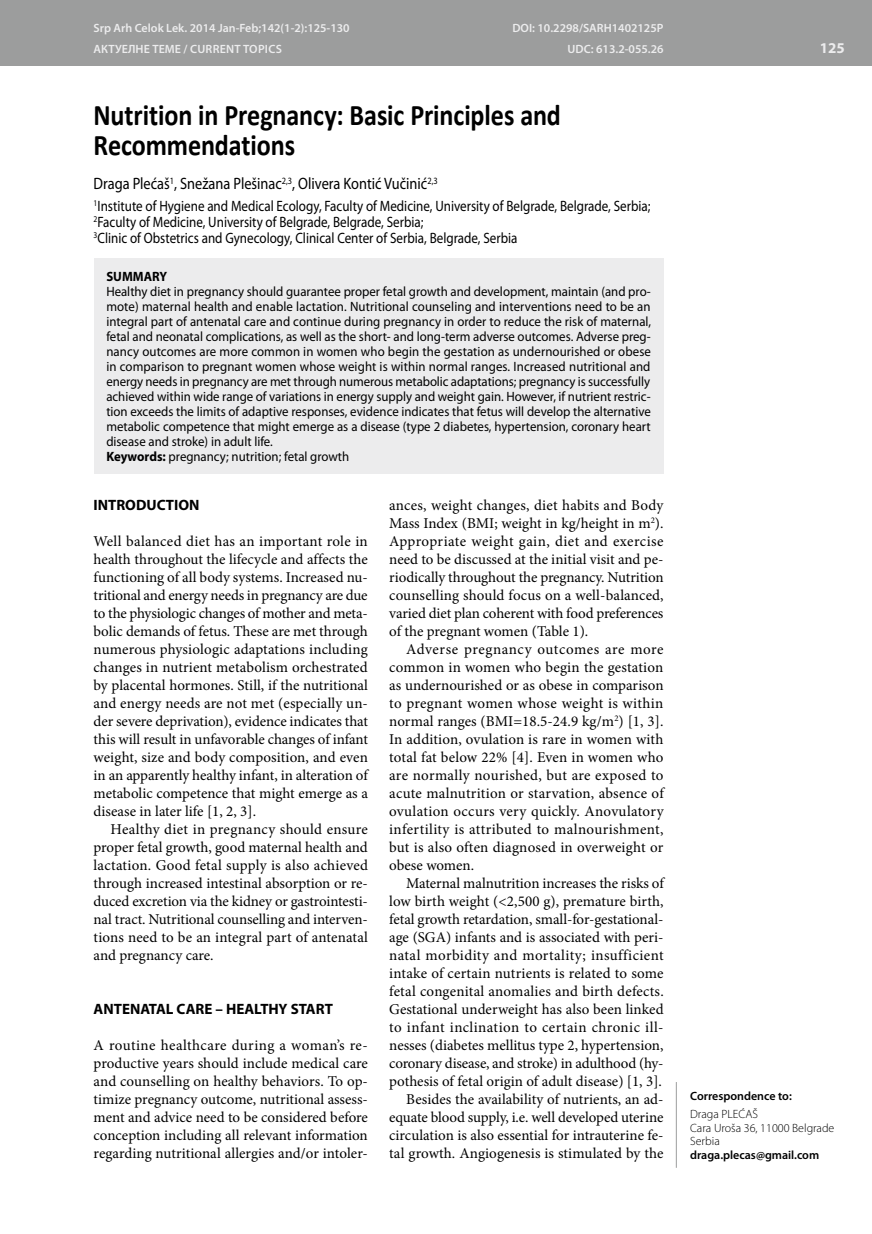
<style>
.page{position:relative;width:872px;height:1234px;background:#fff}
.page>*{position:absolute;margin:0;border:0;box-sizing:border-box;transform-origin:0 0}
.t1{font:700 30px/30px "Calibri";letter-spacing:-.005em;color:#000;scale:.87 1}
.t2{font:16.5px "Myriad Pro";color:#000;scale:.87 1}
.t3{font:15px/18px "Minion Pro";color:#000;text-align:justify}
.t4{font:15px/15.8px "Myriad Pro";color:#000;scale:.87 1}
.t5{font:700 15px "Myriad Pro";color:#000}
.t6{font:700 15px "Myriad Pro";color:#ececed}
.t7{font:13.5px/15px "Myriad Pro";color:#000;scale:.95 1}
.t8{font:700 13.5px "Myriad Pro";color:#000;scale:.95 1}
.t9{font:600 12px "Myriad Pro";color:#ececed}
.t10{font:300 12px/13.5px "Myriad Pro";color:#000}
.t11{font:600 12px "Myriad Pro";color:#000}
.s1{font-weight:700}
</style>
<div class="page">
<div style="left:0;top:0;width:872px;height:66px;background:#9c9d9d"></div>
<hr style="left:676px;top:1081px;width:1px;height:86px;background:#9c9d9d">
<div style="left:94px;top:258px;width:569px;height:215px;background:#ececed"></div>
<p class="t9" style="left:94px;top:21px;width:258px">Srp Arh Celok Lek. 2014 Jan-Feb;142(1-2):125-130</p>
<p class="t9" style="left:512px;top:21px;width:153px">DOI: 10.2298/SARH1402125P</p>
<p class="t9" style="left:94px;top:43px;width:157px">АКТУЕЛНЕ ТЕМЕ / Current Topics</p>
<p class="t9" style="left:567px;top:43px;width:97px">U DC: 613.2-055.26</p>
<h1 class="t1" style="left:94px;top:98px;width:539px">Nutrition in Pregnancy: Basic Principles and<br>Recommendations</h1>
<p class="t2" style="left:94px;top:174px;width:397px">Draga Plećaš<sup>1</sup>, Snežana Plešinac<sup>2,3</sup>, Olivera Kontić Vučinić<sup>2,3</sup></p>
<p class="t4" style="left:94px;top:198px;width:641px"><sup>1</sup>Institute of Hygiene and Medical Ecology, Faculty of Medicine, University of Belgrade, Belgrade, Serbia;<br><sup>2</sup>Faculty of Medicine, University of Belgrade, Belgrade, Serbia;<br><sup>3</sup>Clinic of Obstetrics and Gynecology, Clinical Center of Serbia, Belgrade, Serbia</p>
<p class="t8" style="left:106px;top:268px;width:66px">SUMMARY</p>
<p class="t7" style="left:106px;top:284px;width:575px">Healthy diet in pregnancy should guarantee proper fetal growth and development, maintain (and pro&shy;mote) maternal health and enable lactation. Nutritional counseling and interventions need to be an integral part of antenatal care and continue during pregnancy in order to reduce the risk of maternal, fetal and neonatal complications, as well as the short- and long-term adverse outcomes. Adverse preg&shy;nancy outcomes are more common in women who begin the gestation as undernourished or obese in comparison to pregnant women whose weight is within normal ranges. Increased nutritional and energy needs in pregnancy are met through numerous metabolic adaptations; pregnancy is successfully achieved within wide range of variations in energy supply and weight gain. However, if nutrient restric&shy;tion exceeds the limits of adaptive responses, evidence indicates that fetus will develop the alternative metabolic competence that might emerge as a disease (type 2 diabetes, hypertension, coronary heart disease and stroke) in adult life.<br><span class="s1">Keywords:</span> pregnancy; nutrition; fetal growth</p>
<p class="t5" style="left:94px;top:496px;width:107px">INTRODUCTION</p>
<p class="t3" style="left:94px;top:532px;width:276px">Well balanced diet has an important role in health throughout the lifecycle and affects the functioning of all body systems. Increased nu&shy;tritional and energy needs in pregnancy are due to the physiologic changes of mother and meta&shy;bolic demands of fetus. These are met through numerous physiologic adaptations including changes in nutrient metabolism orchestrated by placental hormones. Still, if the nutritional and energy needs are not met (especially un&shy;der severe deprivation), evidence indicates that this will result in unfavorable changes of infant weight, size and body composition, and even in an apparently healthy infant, in alteration of metabolic competence that might emerge as a disease in later life [1, 2, 3].</p>
<p class="t3" style="left:94px;top:820px;width:276px;text-indent:17px">Healthy diet in pregnancy should ensure proper fetal growth, good maternal health and lactation. Good fetal supply is also achieved through increased intestinal absorption or re&shy;duced excretion via the kidney or gastrointesti&shy;nal tract. Nutritional counselling and interven&shy;tions need to be an integral part of antenatal and pregnancy care.</p>
<p class="t5" style="left:94px;top:1000px;width:241px">ANTENATAL CARE – HEALTHY START</p>
<p class="t3" style="left:94px;top:1036px;width:276px">A routine healthcare during a woman’s re&shy;productive years should include medical care and counselling on healthy behaviors. To op&shy;timize pregnancy outcome, nutritional assess&shy;ment and advice need to be considered before conception including all relevant information regarding nutritional allergies and/or intoler-</p>
<p class="t3" style="left:389px;top:496px;width:276px">ances, weight changes, diet habits and Body Mass Index (BMI; weight in kg/height in m<sup>2</sup>).<br>Appropriate weight gain, diet and exercise need to be discussed at the initial visit and pe&shy;riodically throughout the pregnancy. Nutrition counselling should focus on a well-balanced, varied diet plan coherent with food preferences of the pregnant women (Table 1).</p>
<p class="t3" style="left:389px;top:640px;width:276px;text-indent:17px">Adverse pregnancy outcomes are more common in women who begin the gestation as undernourished or as obese in comparison to pregnant women whose weight is within normal ranges (BMI=18.5-24.9 kg/m<sup>2</sup>) [1, 3].<br>In addition, ovulation is rare in women with total fat below 22% [4]. Even in women who are normally nourished, but are exposed to acute malnutrition or starvation, absence of ovulation occurs very quickly. Anovulatory infertility is attributed to malnourishment, but is also often diagnosed in overweight or obese women.</p>
<p class="t3" style="left:389px;top:874px;width:276px;text-align:right">Maternal malnutrition increases the risks of low birth weight (&lt;2,500 g), premature birth, fetal growth retardation, small-for-gestational&shy;age (SGA) infants and is associated with peri&shy;natal morbidity and mortality; insufficient intake of certain nutrients is related to some fetal congenital anomalies and birth defects.<br>Gestational underweight has also been linked to infant inclination to certain chronic ill&shy;nesses (diabetes mellitus type 2, hypertension, coronary disease, and stroke) in adulthood (hy&shy;pothesis of fetal origin of adult disease) [1, 3].<br>Besides the availability of nutrients, an ad&shy;equate blood supply, i.e. well developed uterine circulation is also essential for intrauterine fe&shy;tal growth. Angiogenesis is stimulated by the</p>
<p class="t6" style="left:820px;top:40px;width:26px">125</p>
<p class="t11" style="left:690px;top:1089px;width:103px">Correspondence to:</p>
<p class="t10" style="left:690px;top:1107px;width:146px">Draga PLEĆAŠ<br>Cara Uroša 36, 11000 Belgrade<br>Serbia</p>
<p class="t11" style="left:690px;top:1147px;width:131px">draga.plecas@gmail.com</p>
</div>
